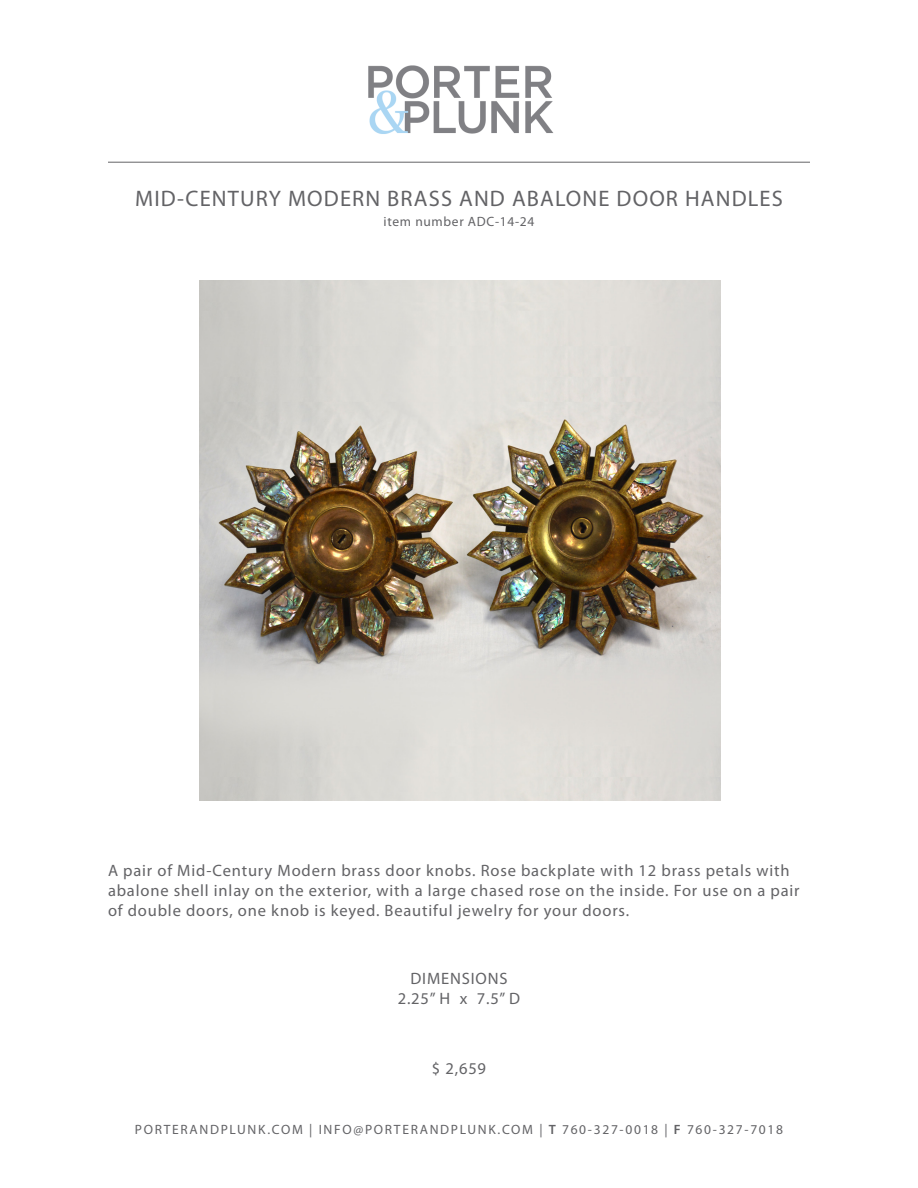
<style>
.page{position:relative;width:918px;height:1188px;background:#fff}
.page>*{position:absolute;margin:0;border:0;box-sizing:border-box;transform-origin:0 0}
.t1{font:22.5px "Myriad Pro";letter-spacing:.05em;color:#636366}
.t2{font:16.5px/19.8px "Myriad Pro";letter-spacing:.05em;color:#636366}
.t3{font:13.5px "Myriad Pro";letter-spacing:.125em;color:#636366}
.t4{font:13.5px "Myriad Pro";letter-spacing:.05em;color:#636366}
.s1{font-weight:600}
</style>
<div class="page">
<img style="left:368px;top:65px;width:186px;height:69px">
<hr style="left:108px;top:162px;width:702px;height:1px;background:#636366">
<img style="left:200px;top:280px;width:520px;height:521px">
<p class="t1" style="left:135px;top:184px;width:649px">MID-CENTURY MODERN BRASS AND ABALONE DOOR HANDLES</p>
<p class="t4" style="left:384px;top:213px;width:152px">item number ADC-14-24</p>
<p class="t2" style="left:108px;top:861px;width:693px">A pair of Mid-Century Modern brass door knobs. Rose backplate with 12 brass petals with abalone shell inlay on the exterior, with a large chased rose on the inside. For use on a pair of double doors, one knob is keyed. Beautiful jewelry for your doors.</p>
<p class="t2" style="left:410px;top:969px;width:99px">DIMENSIONS</p>
<p class="t2" style="left:398px;top:988px;width:124px">2.25” H x 7.5” D</p>
<p class="t2" style="left:432px;top:1059px;width:56px">$ 2,659</p>
<p class="t3" style="left:135px;top:1121px;width:650px">PORTERANDPLUNK.COM | INFO@PORTERANDPLUNK.COM | <span class="s1">T</span> 760-327-0018 | <span class="s1">F</span> 760-327-7018</p>
</div>
